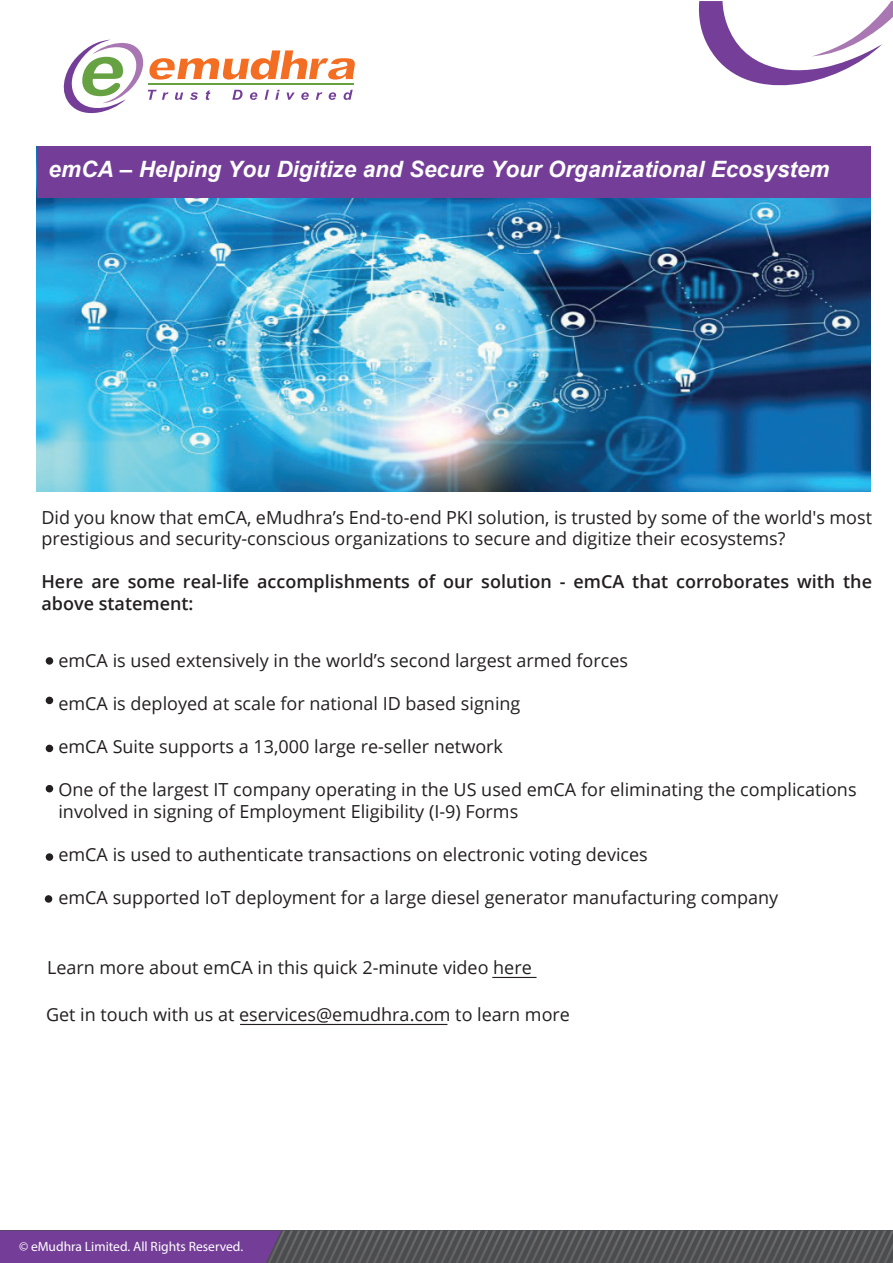
<style>
.page{position:relative;width:893px;height:1263px;background:#fff}
.page>*{position:absolute;margin:0;border:0;box-sizing:border-box;transform-origin:0 0}
.t1{font:italic 700 22.5px "Arial";color:#fff}
.t2{font:18px/21.6px "Open Sans";color:#231f20}
.t3{font:600 18px/21.6px "Open Sans";color:#231f20}
.t4{font:13.5px "Myriad Pro";color:#fff}
</style>
<div class="page">
<img style="left:37px;top:147px;width:833px;height:345px">
<div style="left:38px;top:147px;width:832px;height:51px;background:#743e98"></div>
<svg style="left:0;top:1230px;width:893px;height:33px;background:#5d4d6a"></svg>
<svg style="left:698px;top:1px;width:195px;height:85px"></svg>
<svg style="left:63px;top:39px;width:292px;height:74px"></svg>
<div style="left:46px;top:657px;width:7px;height:8px;background:#231f20;border-radius:50%"></div>
<hr style="left:240px;top:1024px;width:207px;height:1px;background:#231f20">
<div style="left:46px;top:697px;width:7px;height:7px;background:#231f20;border-radius:50%"></div>
<div style="left:46px;top:785px;width:7px;height:7px;background:#231f20;border-radius:50%"></div>
<div style="left:46px;top:853px;width:7px;height:8px;background:#231f20;border-radius:50%"></div>
<div style="left:46px;top:745px;width:7px;height:7px;background:#231f20;border-radius:50%"></div>
<div style="left:45px;top:895px;width:7px;height:8px;background:#231f20;border-radius:50%"></div>
<hr style="left:492px;top:977px;width:45px;height:1px;background:#231f20">
<p class="t1" style="left:49px;top:154px;width:782px">emCA – Helping You Digitize and Secure Your Organizational Ecosystem</p>
<p class="t2" style="left:41px;top:506px;width:832px">Did you know that emCA, eMudhra’s End-to-end PKI solution, is trusted by some of the world's most prestigious and security-conscious organizations to secure and digitize their ecosystems?</p>
<p class="t3" style="left:41px;top:571px;width:832px">Here are some real-life accomplishments of our solution - emCA that corroborates with the above statement:</p>
<p class="t2" style="left:58px;top:649px;width:571px">emCA is used extensively in the world’s second largest armed forces</p>
<p class="t2" style="left:58px;top:692px;width:464px">emCA is deployed at scale for national ID based signing</p>
<p class="t2" style="left:58px;top:735px;width:446px">emCA Suite supports a 13,000 large re-seller network</p>
<p class="t2" style="left:58px;top:778px;width:800px">One of the largest IT company operating in the US used emCA for eliminating the complications involved in signing of Employment Eligibility (I-9) Forms</p>
<p class="t2" style="left:58px;top:843px;width:591px">emCA is used to authenticate transactions on electronic voting devices</p>
<p class="t2" style="left:58px;top:886px;width:721px">emCA supported IoT deployment for a large diesel generator manufacturing company</p>
<p class="t2" style="left:47px;top:956px;width:486px">Learn more about emCA in this quick 2-minute video here</p>
<p class="t2" style="left:46px;top:1003px;width:525px">Get in touch with us at eservices@emudhra.com to learn more</p>
<p class="t4" style="left:19px;top:1238px;width:226px">© eMudhra Limited. All Rights Reserved.</p>
</div>
